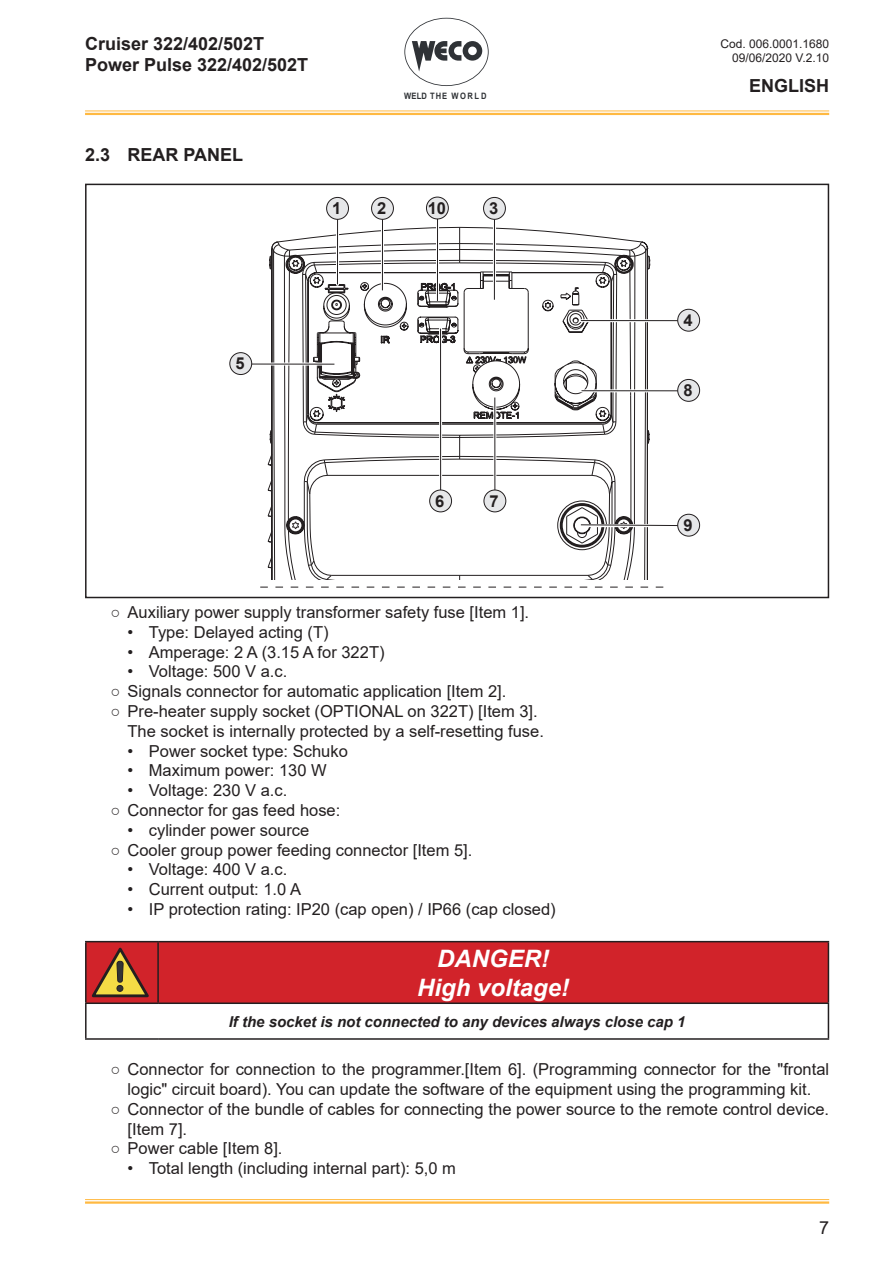
<style>
.page{position:relative;width:893px;height:1263px;background:#fff}
.page>*{position:absolute;margin:0;border:0;box-sizing:border-box;transform-origin:0 0}
.STILE_ATTENZIONE_-_Titolo{font:italic 700 24px "Arial";color:#fff}
.t1{font:700 18px/21.6px "Arial";color:#231f20}
.t2{font:18px "Arial";color:#231f20}
.STILE_TESTO_BASE_-_Rientro_5{font:16.5px/19.8px "Arial";color:#231f20;text-align:center}
.STILE_TESTO_BASE{font:700 16.5px "Arial";color:#231f20}
.STILE_ATTENZIONE_-_Testo{font:italic 700 15px "Arial";color:#231f20}
.t3{font:12px/14.4px "Arial";color:#231f20;text-align:right}
.t4{font:700 8.85px "Arial";letter-spacing:.12em;color:#2f3236;scale:.86 1}
</style>
<div class="page">
<hr style="left:85px;top:111px;width:744px;height:1px;background:#ffb941">
<hr style="left:85px;top:113px;width:744px;height:2px;background:#ffb941">
<hr style="left:85px;top:1199px;width:744px;height:1px;background:#ffb941">
<hr style="left:85px;top:1201px;width:744px;height:3px;background:#ffb941">
<svg style="left:404px;top:18px;width:85px;height:68px"></svg>
<svg style="left:268px;top:227px;width:383px;height:352px"></svg>
<svg style="left:360px;top:282px;width:99px;height:62px"></svg>
<svg style="left:260px;top:587px;width:403px;height:1px"></svg>
<hr style="left:336px;top:209px;width:3px;height:75px;background:#fff">
<hr style="left:381px;top:209px;width:3px;height:81px;background:#fff">
<hr style="left:493px;top:209px;width:3px;height:91px;background:#fff">
<svg style="left:252px;top:362px;width:82px;height:4px"></svg>
<hr style="left:439px;top:328px;width:3px;height:173px;background:#fff">
<hr style="left:493px;top:397px;width:3px;height:104px;background:#fff">
<hr style="left:581px;top:389px;width:108px;height:3px;background:#fff">
<hr style="left:581px;top:524px;width:108px;height:3px;background:#fff">
<hr style="left:581px;top:319px;width:108px;height:3px;background:#fff">
<hr style="left:337px;top:209px;width:1px;height:75px;background:#231f20">
<hr style="left:382px;top:209px;width:1px;height:81px;background:#231f20">
<hr style="left:494px;top:209px;width:1px;height:91px;background:#231f20">
<hr style="left:241px;top:364px;width:93px;height:1px;background:#231f20">
<hr style="left:440px;top:329px;width:1px;height:172px;background:#231f20">
<hr style="left:495px;top:397px;width:1px;height:104px;background:#231f20">
<hr style="left:581px;top:390px;width:108px;height:1px;background:#231f20">
<svg style="left:580px;top:524px;width:97px;height:2px"></svg>
<hr style="left:581px;top:320px;width:108px;height:1px;background:#231f20">
<div style="left:327px;top:197px;width:21px;height:22px;background:#e6e7e9;border-radius:50%"></div>
<div style="left:326px;top:197px;width:23px;height:22px;border:1px solid #231f20;border-radius:50%"></div>
<div style="left:372px;top:197px;width:21px;height:22px;background:#e6e7e9;border-radius:50%"></div>
<div style="left:371px;top:197px;width:23px;height:22px;border:1px solid #231f20;border-radius:50%"></div>
<div style="left:483px;top:197px;width:22px;height:22px;background:#e6e7e9;border-radius:50%"></div>
<div style="left:483px;top:197px;width:23px;height:22px;border:1px solid #231f20;border-radius:50%"></div>
<div style="left:230px;top:353px;width:22px;height:21px;background:#e6e7e9;border-radius:50%"></div>
<div style="left:230px;top:352px;width:22px;height:23px;border:1px solid #231f20;border-radius:50%"></div>
<div style="left:430px;top:490px;width:22px;height:22px;background:#e6e7e9;border-radius:50%"></div>
<div style="left:429px;top:490px;width:23px;height:22px;border:1px solid #231f20;border-radius:50%"></div>
<div style="left:484px;top:490px;width:22px;height:22px;background:#e6e7e9;border-radius:50%"></div>
<div style="left:484px;top:490px;width:22px;height:22px;border:1px solid #231f20;border-radius:50%"></div>
<div style="left:678px;top:379px;width:22px;height:22px;background:#e6e7e9;border-radius:50%"></div>
<div style="left:677px;top:379px;width:23px;height:22px;border:1px solid #231f20;border-radius:50%"></div>
<div style="left:678px;top:514px;width:22px;height:22px;background:#e6e7e9;border-radius:50%"></div>
<div style="left:677px;top:514px;width:23px;height:22px;border:1px solid #231f20;border-radius:50%"></div>
<div style="left:678px;top:309px;width:22px;height:22px;background:#e6e7e9;border-radius:50%"></div>
<div style="left:677px;top:309px;width:23px;height:22px;border:1px solid #231f20;border-radius:50%"></div>
<div style="left:85px;top:184px;width:744px;height:414px;border:2px solid #231f20"></div>
<div style="left:87px;top:942px;width:741px;height:60px;background:#d1232a"></div>
<hr style="left:157px;top:942px;width:2px;height:60px;background:#231f20">
<hr style="left:85px;top:1002px;width:73px;height:2px;background:#231f20">
<hr style="left:158px;top:1002px;width:671px;height:2px;background:#231f20">
<hr style="left:828px;top:1004px;width:1px;height:34px;background:#231f20">
<hr style="left:85px;top:941px;width:73px;height:1px;background:#231f20">
<hr style="left:85px;top:942px;width:2px;height:60px;background:#231f20">
<hr style="left:158px;top:941px;width:671px;height:1px;background:#231f20">
<hr style="left:85px;top:1004px;width:2px;height:34px;background:#231f20">
<hr style="left:828px;top:942px;width:1px;height:60px;background:#231f20">
<hr style="left:85px;top:1038px;width:73px;height:2px;background:#231f20">
<hr style="left:158px;top:1038px;width:671px;height:2px;background:#231f20">
<svg style="left:92px;top:948px;width:57px;height:49px;background:#b65c31"></svg>
<hr style="left:436px;top:207px;width:3px;height:91px;background:#fff">
<hr style="left:437px;top:210px;width:1px;height:91px;background:#231f20">
<div style="left:426px;top:197px;width:22px;height:22px;background:#e6e7e9;border-radius:50%"></div>
<div style="left:426px;top:197px;width:23px;height:22px;border:1px solid #231f20;border-radius:50%"></div>
<p class="t1" style="left:85px;top:33px;width:225px">Cruiser 322/402/502T<br>Power Pulse 322/402/502T</p>
<p class="t1" style="left:85px;top:144px;width:160px">2.3 REAR PANEL</p>
<p class="t4" style="left:404px;top:89px;width:97px">WELD THE WORLD</p>
<p class="STILE_TESTO_BASE" style="left:428px;top:196px;width:20px">10</p>
<p class="STILE_TESTO_BASE" style="left:332px;top:197px;width:11px">1</p>
<p class="STILE_TESTO_BASE" style="left:377px;top:197px;width:11px">2</p>
<p class="STILE_TESTO_BASE" style="left:489px;top:197px;width:11px">3</p>
<p class="STILE_TESTO_BASE" style="left:235px;top:352px;width:11px">5</p>
<p class="STILE_TESTO_BASE" style="left:435px;top:489px;width:11px">6</p>
<p class="STILE_TESTO_BASE" style="left:490px;top:489px;width:11px">7</p>
<p class="t3" style="left:720px;top:36px;width:110px">Cod. 006.0001.1680<br>09/06/2020 V.2.10</p>
<p class="t1" style="left:749px;top:75px;width:82px">ENGLISH</p>
<p class="STILE_TESTO_BASE" style="left:683px;top:309px;width:11px">4</p>
<p class="STILE_TESTO_BASE" style="left:683px;top:379px;width:11px">8</p>
<p class="STILE_TESTO_BASE" style="left:683px;top:514px;width:11px">9</p>
<p class="STILE_TESTO_BASE_-_Rientro_5" style="left:111px;top:602px;width:420px">○ Auxiliary power supply transformer safety fuse [Item 1].</p>
<p class="STILE_TESTO_BASE_-_Rientro_5" style="left:128px;top:622px;width:202px">• Type: Delayed acting (T)</p>
<p class="STILE_TESTO_BASE_-_Rientro_5" style="left:128px;top:642px;width:258px">• Amperage: 2 A (3.15 A for 322T)</p>
<p class="STILE_TESTO_BASE_-_Rientro_5" style="left:128px;top:662px;width:161px">• Voltage: 500 V a.c.</p>
<p class="STILE_TESTO_BASE_-_Rientro_5" style="left:111px;top:681px;width:397px">○ Signals connector for automatic application [Item 2].</p>
<p class="STILE_TESTO_BASE_-_Rientro_5" style="left:111px;top:701px;width:429px">○ Pre-heater supply socket (OPTIONAL on 322T) [Item 3].</p>
<p class="STILE_TESTO_BASE_-_Rientro_5" style="left:128px;top:721px;width:418px">The socket is internally protected by a self-resetting fuse.</p>
<p class="STILE_TESTO_BASE_-_Rientro_5" style="left:128px;top:741px;width:222px">• Power socket type: Schuko</p>
<p class="STILE_TESTO_BASE_-_Rientro_5" style="left:128px;top:761px;width:201px">• Maximum power: 130 W</p>
<p class="STILE_TESTO_BASE_-_Rientro_5" style="left:128px;top:780px;width:161px">• Voltage: 230 V a.c.</p>
<p class="STILE_TESTO_BASE_-_Rientro_5" style="left:111px;top:800px;width:231px">○ Connector for gas feed hose:</p>
<p class="STILE_TESTO_BASE_-_Rientro_5" style="left:128px;top:820px;width:183px">• cylinder power source</p>
<p class="STILE_TESTO_BASE_-_Rientro_5" style="left:111px;top:840px;width:363px">○ Cooler group power feeding connector [Item 5].</p>
<p class="STILE_TESTO_BASE_-_Rientro_5" style="left:128px;top:860px;width:161px">• Voltage: 400 V a.c.</p>
<p class="STILE_TESTO_BASE_-_Rientro_5" style="left:128px;top:879px;width:175px">• Current output: 1.0 A</p>
<p class="STILE_TESTO_BASE_-_Rientro_5" style="left:128px;top:899px;width:430px">• IP protection rating: IP20 (cap open) / IP66 (cap closed)</p>
<p class="STILE_ATTENZIONE_-_Titolo" style="left:437px;top:942px;width:113px">DANGER!</p>
<p class="STILE_ATTENZIONE_-_Titolo" style="left:417px;top:971px;width:154px">High voltage!</p>
<p class="STILE_ATTENZIONE_-_Testo" style="left:229px;top:1011px;width:458px">If the socket is not connected to any devices always close cap 1</p>
<p class="STILE_TESTO_BASE_-_Rientro_5" style="left:111px;top:1059px;width:720px">○ Connector for connection to the programmer.[Item 6]. (Programming connector for the "frontal logic" circuit board). You can update the software of the equipment using the programming kit.</p>
<p class="STILE_TESTO_BASE_-_Rientro_5" style="left:128px;top:1099px;width:703px;text-align:left;text-indent:-17px">○ Connector of the bundle of cables for connecting the power source to the remote control device. [Item 7].</p>
<p class="STILE_TESTO_BASE_-_Rientro_5" style="left:111px;top:1138px;width:173px">○ Power cable [Item 8].</p>
<p class="STILE_TESTO_BASE_-_Rientro_5" style="left:128px;top:1158px;width:330px">• Total length (including internal part): 5,0 m</p>
<p class="t2" style="left:819px;top:1215px;width:12px">7</p>
</div>
